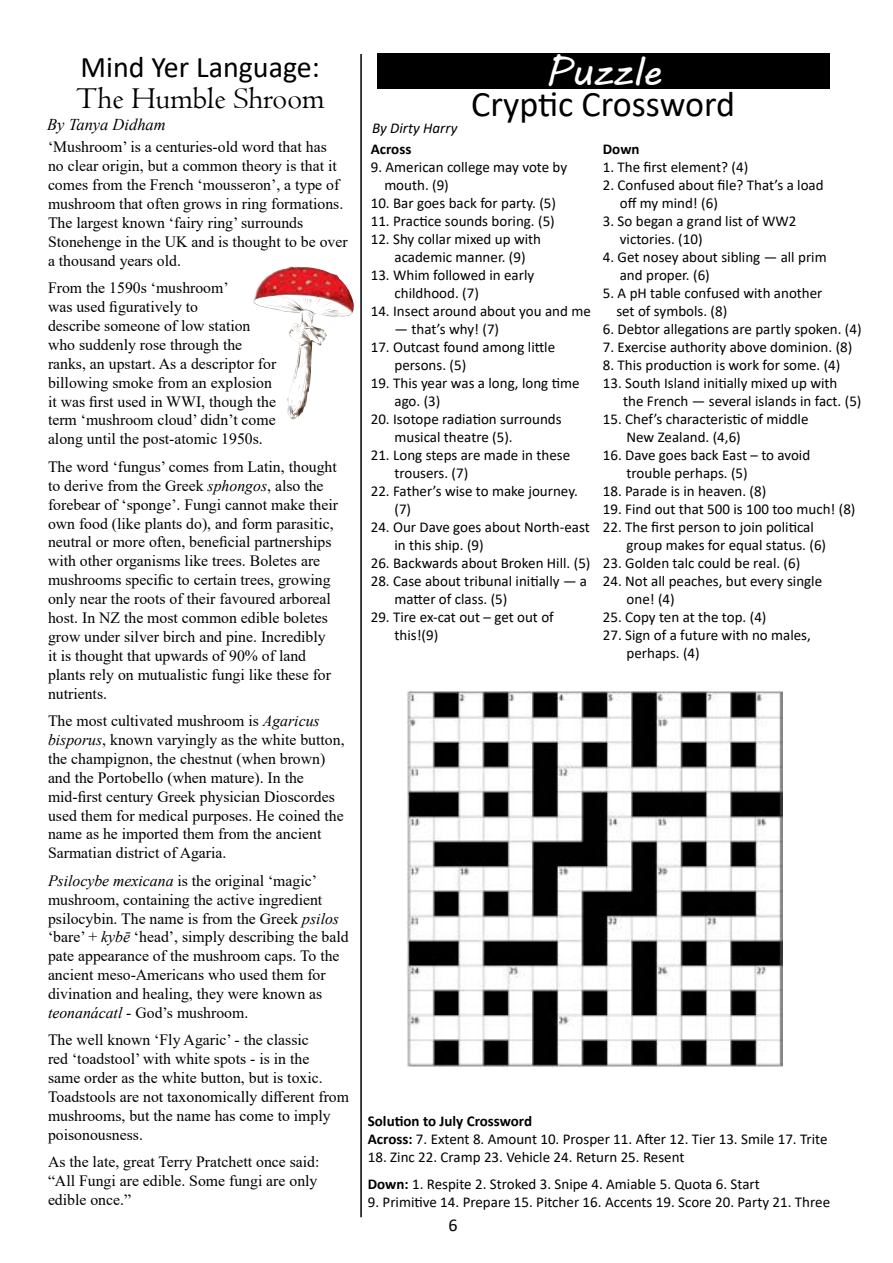
<style>
.page{position:relative;width:893px;height:1263px;background:#fff}
.page>*{position:absolute;margin:0;border:0;box-sizing:border-box;transform-origin:0 0}
.t1{font:39px "MV Boli";color:#fff}
.t2{font:36px "Calibri";color:#000}
.t3{font:31.5px "Centaur";color:#000}
.t4{font:30px "Calibri";color:#000}
.t5{font:18px "Calibri";color:#000}
.t6{font:italic 16.5px "Times New Roman";color:#000}
.t7{font:15.75px/18.9px "Times New Roman";color:#000}
.t8{font:15px/18px "Calibri";color:#000}
.t9{font:italic 15px "Calibri";color:#000}
.t10{font:700 15px "Calibri";color:#000}
.s1{font-style:italic}
.s2{font-weight:700}
</style>
<div class="page">
<div style="left:377px;top:53px;width:453px;height:36px;background:#000"></div>
<hr style="left:360px;top:54px;width:2px;height:1163px;background:#000">
<img style="left:406px;top:691px;width:376px;height:376px">
<img style="left:253px;top:267px;width:101px;height:50px">
<h3 class="t4" style="left:81px;top:46px;width:241px">Mind Yer Language:</h3>
<p class="t6" style="left:47px;top:113px;width:120px">By Tanya Didham</p>
<h3 class="t3" style="left:76px;top:80px;width:250px">The Humble Shroom</h3>
<p class="t7" style="left:48px;top:137px;width:301px">‘Mushroom’ is a centuries-old word that has<br>no clear origin, but a common theory is that it comes from the French ‘mousseron’, a type of mushroom that often grows in ring formations.<br>The largest known ‘fairy ring’ surrounds Stonehenge in the UK and is thought to be over a thousand years old.</p>
<p class="t7" style="left:48px;top:278px;width:230px">From the 1590s ‘mushroom’<br>was used figuratively to<br>describe someone of low station who suddenly rose through the ranks, an upstart. As a descriptor for billowing smoke from an explosion it was first used in WWI, though the term ‘mushroom cloud’ didn’t come along until the post-atomic 1950s.</p>
<p class="t7" style="left:48px;top:457px;width:291px">The word ‘fungus’ comes from Latin, thought to derive from the Greek <span class="s1">sphongos</span>, also the forebear of ‘sponge’. Fungi cannot make their own food (like plants do), and form parasitic, neutral or more often, beneficial partnerships with other organisms like trees. Boletes are mushrooms specific to certain trees, growing only near the roots of their favoured arboreal host. In NZ the most common edible boletes grow under silver birch and pine. Incredibly it is thought that upwards of 90% of land plants rely on mutualistic fungi like these for nutrients.</p>
<p class="t7" style="left:48px;top:711px;width:298px">The most cultivated mushroom is <span class="s1">Agaricus bisporus</span>, known varyingly as the white button, the champignon, the chestnut (when brown) and the Portobello (when mature). In the mid-first century Greek physician Dioscordes used them for medical purposes. He coined the name as he imported them from the ancient Sarmatian district of Agaria.</p>
<p class="t7" style="left:48px;top:870px;width:302px"><span class="s1">Psilocybe mexicana</span> is the original ‘magic’ mushroom, containing the active ingredient psilocybin. The name is from the Greek <span class="s1">psilos </span>‘bare’ + <span class="s1">kybē</span> ‘head’, simply describing the bald pate appearance of the mushroom caps. To the ancient meso-Americans who used them for divination and healing, they were known as <span class="s1">teonanácatl</span> - God’s mushroom.</p>
<p class="t7" style="left:48px;top:1030px;width:303px">The well known ‘Fly Agaric’ - the classic<br>red ‘toadstool’ with white spots - is in the<br>same order as the white button, but is toxic.<br>Toadstools are not taxonomically different from mushrooms, but the name has come to imply poisonousness.</p>
<p class="t7" style="left:48px;top:1152px;width:273px">As the late, great Terry Pratchett once said: “All Fungi are edible. Some fungi are only edible once.”</p>
<p class="t9" style="left:372px;top:118px;width:87px">By Dirty Harry</p>
<h1 class="t1" style="left:545px;top:45px;width:117px">Puzzle</h1>
<h2 class="t2" style="left:471px;top:79px;width:265px">Cryptic Crossword</h2>
<p class="t10" style="left:371px;top:138px;width:42px">Across</p>
<p class="t8" style="left:384px;top:158px;width:184px;text-indent:-14px">9. American college may vote by mouth. (9)</p>
<p class="t8" style="left:371px;top:194px;width:187px">10. Bar goes back for party. (5)</p>
<p class="t8" style="left:371px;top:212px;width:186px">11. Practice sounds boring. (5)</p>
<p class="t8" style="left:371px;top:230px;width:172px;text-align:center">12. Shy collar mixed up with academic manner. (9)</p>
<p class="t8" style="left:394px;top:266px;width:141px;text-indent:-24px">13. Whim followed in early childhood. (7)</p>
<p class="t8" style="left:371px;top:302px;width:222px">14. Insect around about you and me</p>
<p class="t8" style="left:394px;top:320px;width:106px">— that’s why! (7)</p>
<p class="t8" style="left:394px;top:338px;width:162px;text-indent:-24px">17. Outcast found among little persons. (5)</p>
<p class="t8" style="left:394px;top:374px;width:187px;text-indent:-24px">19. This year was a long, long time ago. (3)</p>
<p class="t8" style="left:394px;top:410px;width:169px;text-indent:-24px">20. Isotope radiation surrounds musical theatre (5).</p>
<p class="t8" style="left:394px;top:446px;width:177px;text-indent:-24px">21. Long steps are made in these trousers. (7)</p>
<p class="t8" style="left:394px;top:482px;width:185px;text-indent:-24px">22. Father’s wise to make journey. (7)</p>
<p class="t8" style="left:394px;top:518px;width:197px;text-indent:-24px">24. Our Dave goes about North-east in this ship. (9)</p>
<p class="t8" style="left:371px;top:554px;width:221px">26. Backwards about Broken Hill. (5)</p>
<p class="t8" style="left:394px;top:572px;width:194px;text-indent:-24px">28. Case about tribunal initially — a matter of class. (5)</p>
<p class="t8" style="left:394px;top:608px;width:161px;text-indent:-24px">29. Tire ex-cat out – get out of this!(9)</p>
<p class="t10" style="left:603px;top:138px;width:38px">Down</p>
<p class="t8" style="left:603px;top:158px;width:147px">1. The first element? (4)</p>
<p class="t8" style="left:620px;top:176px;width:205px;text-indent:-17px">2. Confused about file? That’s a load off my mind! (6)</p>
<p class="t8" style="left:620px;top:212px;width:178px;text-indent:-17px">3. So began a grand list of WW2 victories. (10)</p>
<p class="t8" style="left:620px;top:248px;width:208px;text-indent:-17px">4. Get nosey about sibling — all prim and proper. (6)</p>
<p class="t8" style="left:616px;top:284px;width:208px;text-indent:-14px">5. A pH table confused with another set of symbols. (8)</p>
<p class="t8" style="left:603px;top:320px;width:260px">6. Debtor allegations are partly spoken. (4)</p>
<p class="t8" style="left:603px;top:338px;width:251px">7. Exercise authority above dominion. (8)</p>
<p class="t8" style="left:603px;top:356px;width:239px">8. This production is work for some. (4)</p>
<p class="t8" style="left:623px;top:374px;width:240px;text-indent:-20px">13. South Island initially mixed up with the French — several islands in fact. (5)</p>
<p class="t8" style="left:627px;top:410px;width:183px;text-indent:-24px">15. Chef’s characteristic of middle<br>New Zealand. (4,6)</p>
<p class="t8" style="left:627px;top:446px;width:185px;text-indent:-24px">16. Dave goes back East – to avoid trouble perhaps. (5)</p>
<p class="t8" style="left:603px;top:482px;width:165px">18. Parade is in heaven. (8)</p>
<p class="t8" style="left:603px;top:500px;width:254px">19. Find out that 500 is 100 too much! (8)</p>
<p class="t8" style="left:627px;top:518px;width:201px;text-indent:-24px">22. The first person to join political group makes for equal status. (6)</p>
<p class="t8" style="left:603px;top:554px;width:199px">23. Golden talc could be real. (6)</p>
<p class="t8" style="left:627px;top:572px;width:197px;text-indent:-24px">24. Not all peaches, but every single one! (4)</p>
<p class="t8" style="left:603px;top:608px;width:165px">25. Copy ten at the top. (4)</p>
<p class="t8" style="left:627px;top:626px;width:186px;text-indent:-24px">27. Sign of a future with no males, perhaps. (4)</p>
<p class="t8" style="left:368px;top:1112px;width:461px"><span class="s2">Solution to July Crossword<br>Across:</span> 7. Extent 8. Amount 10. Prosper 11. After 12. Tier 13. Smile 17. Trite</p>
<p class="t8" style="left:368px;top:1144px;width:393px;line-height:26.5px">18. Zinc 22. Cramp 23. Vehicle 24. Return 25. Resent<br><span class="s2">Down:</span> 1. Respite 2. Stroked 3. Snipe 4. Amiable 5. Quota 6. Start</p>
<p class="t8" style="left:368px;top:1192px;width:464px">9. Primitive 14. Prepare 15. Pitcher 16. Accents 19. Score 20. Party 21. Three</p>
<p class="t5" style="left:448px;top:1212px;width:11px">6</p>
</div>
